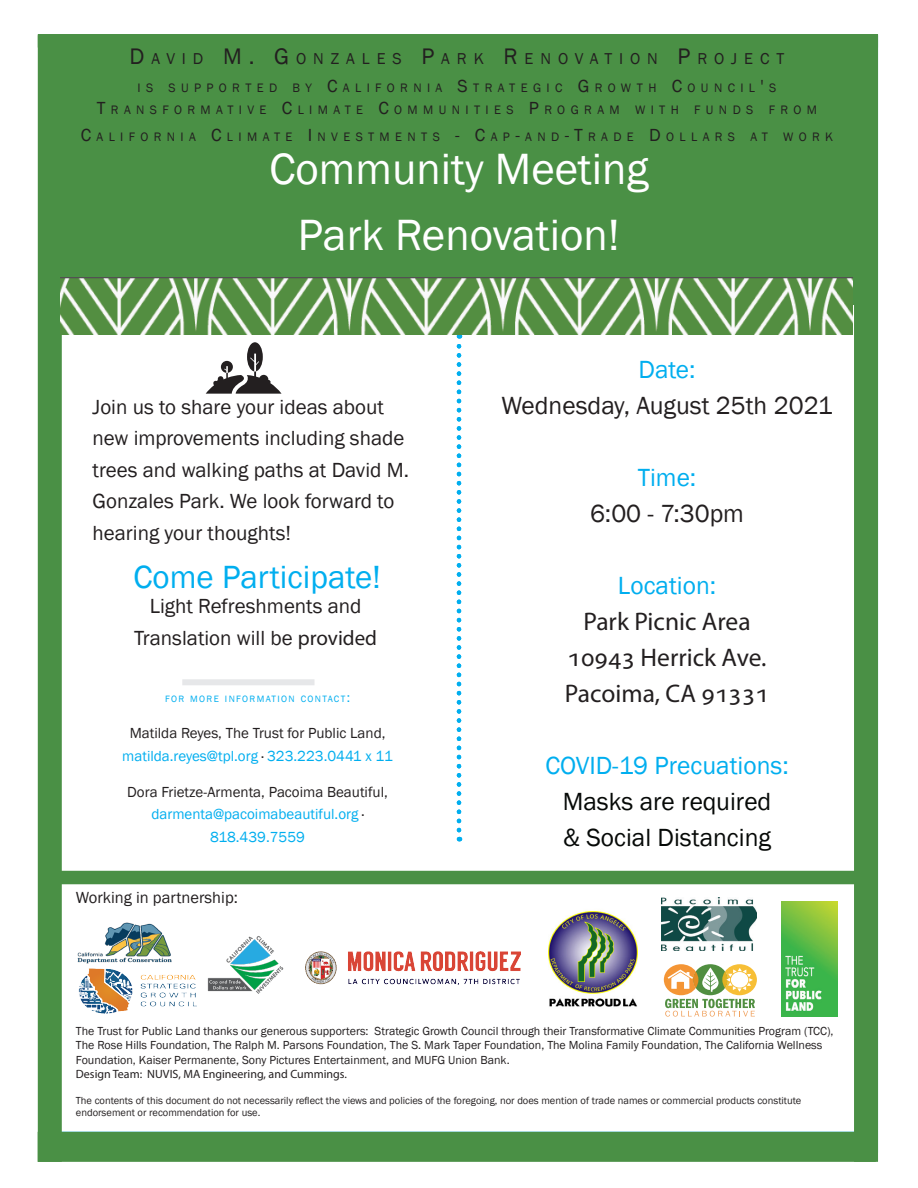
<style>
.page{position:relative;width:918px;height:1188px;background:#fff}
.page>*{position:absolute;margin:0;border:0;box-sizing:border-box;transform-origin:0 0}
.t1{font:45px "Franklin Gothic";color:#fff}
.t2{font:33px "Franklin Gothic";color:#00aeef}
.t3{font:25.5px "Myriad Pro";color:#231f20}
.t4{font:25.5px "Franklin Gothic";color:#00aeef}
.t5{font:25.5px "Franklin Gothic";color:#231f20}
.t6{font:25.5px "Franklin Gothic";color:#060907}
.t7{font:21px/31.5px "Franklin Gothic";color:#231f20}
.t8{font:16.5px "Franklin Gothic";color:#231f20}
.t9{font:16.2px "Franklin Gothic";letter-spacing:.43em;color:#231f20}
.t10{font:15px/22.5px "Franklin Gothic";color:#00aeef;text-align:center}
.t11{font:15px "Franklin Gothic";color:#231f20}
.t12{font:12.6px/21.6px "Franklin Gothic";letter-spacing:.43em;color:#231f20}
.t13{font:12px/14.4px "Franklin Gothic";color:#231f20}
.t14{font:12px "Myriad Pro";color:#231f20}
.t15{font:10.5px/12.6px "Franklin Gothic";color:#231f20}
.t16{font:9.45px "Franklin Gothic";letter-spacing:.145em;color:#00aeef}
.s1{font-size:23.1px}
.s2{font-size:18px}
.s3{font-family:"Myriad Pro"}
.s4{font-size:13.5px}
.s5{color:#231f20}
</style>
<div class="page">
<div style="left:54px;top:48px;width:810px;height:257px;background:#4a9045"></div>
<div style="left:52px;top:871px;width:812px;height:13px;background:#4a9045"></div>
<svg style="left:457px;top:334px;width:4px;height:496px"></svg>
<div style="left:182px;top:679px;width:133px;height:6px;background:#e6e7e9"></div>
<svg style="left:206px;top:342px;width:76px;height:52px"></svg>
<div style="left:38px;top:1132px;width:838px;height:30px;background:#4a9045"></div>
<div style="left:38px;top:35px;width:24px;height:1127px;background:#4a9045"></div>
<div style="left:854px;top:35px;width:24px;height:1127px;background:#4a9045"></div>
<div style="left:38px;top:34px;width:840px;height:14px;background:#4a9045"></div>
<img style="left:61px;top:277px;width:792px;height:57px">
<svg style="left:664px;top:964px;width:93px;height:53px"></svg>
<img style="left:782px;top:901px;width:56px;height:116px">
<img style="left:661px;top:897px;width:96px;height:54px">
<img style="left:207px;top:936px;width:77px;height:58px">
<img style="left:77px;top:922px;width:95px;height:40px">
<img style="left:78px;top:962px;width:119px;height:52px">
<img style="left:305px;top:952px;width:215px;height:32px">
<img style="left:548px;top:911px;width:90px;height:96px">
<p class="t9" style="left:130px;top:48px;width:656px"><span class="s1">D</span>AVID <span class="s1">M. G</span>ONZALES <span class="s1">P</span>ARK <span class="s1">R</span> ENOVATION <span class="s1">P</span>ROJECT</p>
<p class="t12" style="left:137px;top:77px;width:67px">IS SUPP</p>
<p class="t12" style="left:219px;top:77px;width:58px">ORTED</p>
<p class="t12" style="left:97px;top:77px;width:681px;text-indent:196px">BY <span class="s2">C</span>ALIFORNIA <span class="s2">S</span>TRATEG IC <span class="s2">G</span>ROWTH <span class="s2">C</span>OUNCIL<span class="s2">'</span>S<br><span class="s2">T</span>RANSFORM ATIVE <span class="s2">C</span>LIM ATE <span class="s2">C</span>OMM</p>
<p class="t12" style="left:439px;top:99px;width:180px">UNITIES <span class="s2">P</span>ROG RAM</p>
<p class="t12" style="left:635px;top:99px;width:181px">WITH FUND S FROM</p>
<p class="t12" style="left:81px;top:127px;width:754px"><span class="s2">C</span>ALIFORNIA <span class="s2">C</span>LIM ATE <span class="s2">I</span> NVESTM ENTS <span class="s2">- C</span>AP<span class="s2">-</span>AND <span class="s2">-T</span>RAD E <span class="s2">D</span>OLLARS AT WORK</p>
<p class="t1" style="left:269px;top:141px;width:381px">Community Meeting</p>
<p class="t1" style="left:298px;top:207px;width:324px">Park Renovation!</p>
<p class="t7" style="left:93px;top:392px;width:318px;text-indent:-27px">• Join us to share your ideas about new improvements including shade trees and walking paths at David M.<br>Gonzales Park. We look forward to hearing your thoughts!</p>
<p class="t2" style="left:134px;top:557px;width:249px">Come Participate!</p>
<p class="t7" style="left:150px;top:591px;width:213px">Light Refreshments and</p>
<p class="t7" style="left:134px;top:623px;width:245px">Translation will be <span class="s3">provided</span></p>
<p class="t16" style="left:165px;top:693px;width:187px">FOR M ORE INFORM ATION CONTACT<span class="s4">:</span></p>
<p class="t11" style="left:130px;top:724px;width:257px">Matilda Reyes, The Trust for Public Land,</p>
<p class="t10" style="left:122px;top:745px;width:272px">matilda.reyes@tpl.org <span class="s5">·</span> 323.223.0441 x 11</p>
<p class="t11" style="left:127px;top:782px;width:262px">Dora Frietze-Armenta, Pacoima Beautiful,</p>
<p class="t10" style="left:151px;top:803px;width:214px">darmenta@pacoimabeautiful.org <span class="s5">·<br></span>818.439.7559</p>
<p class="t8" style="left:76px;top:887px;width:164px">Working in partnership:</p>
<p class="t4" style="left:639px;top:354px;width:59px">Date:</p>
<p class="t5" style="left:501px;top:390px;width:333px">Wednesday, August 25th 2021</p>
<p class="t4" style="left:638px;top:462px;width:60px">Time:</p>
<p class="t5" style="left:590px;top:498px;width:156px">6:00 - 7:30pm</p>
<p class="t4" style="left:618px;top:570px;width:100px">Location:</p>
<p class="t3" style="left:583px;top:606px;width:169px">Park Picnic Area</p>
<p class="t3" style="left:568px;top:642px;width:200px">10943 Herrick Ave.</p>
<p class="t3" style="left:565px;top:678px;width:206px">Pacoima, CA 91331</p>
<p class="t4" style="left:545px;top:750px;width:245px">COVID-19 Precuations:</p>
<p class="t6" style="left:563px;top:786px;width:210px">Masks are required</p>
<p class="t6" style="left:563px;top:822px;width:210px">&amp; Social Distancing</p>
<p class="t13" style="left:76px;top:1024px;width:759px">The Trust for Public Land thanks our generous supporters: Strategic Growth Council through their Transformative Climate Communities Program (TCC),<br>The Rose Hills Foundation, The Ralph M. Parsons Foundation, The S. Mark Taper Foundation, The Molina Family Foundation, The California Wellness<br>Foundation, Kaiser Permanente, Sony Pictures Entertainment, and MUFG Union Bank.</p>
<p class="t14" style="left:76px;top:1067px;width:273px">Design Team: NUVIS, MA Engineering, and Cummings.</p>
<p class="t15" style="left:76px;top:1094px;width:727px">The contents of this document do not necessarily reflect the views and policies of the foregoing, nor does mention of trade names or commercial products constitute endorsement or recommendation for use.</p>
</div>
